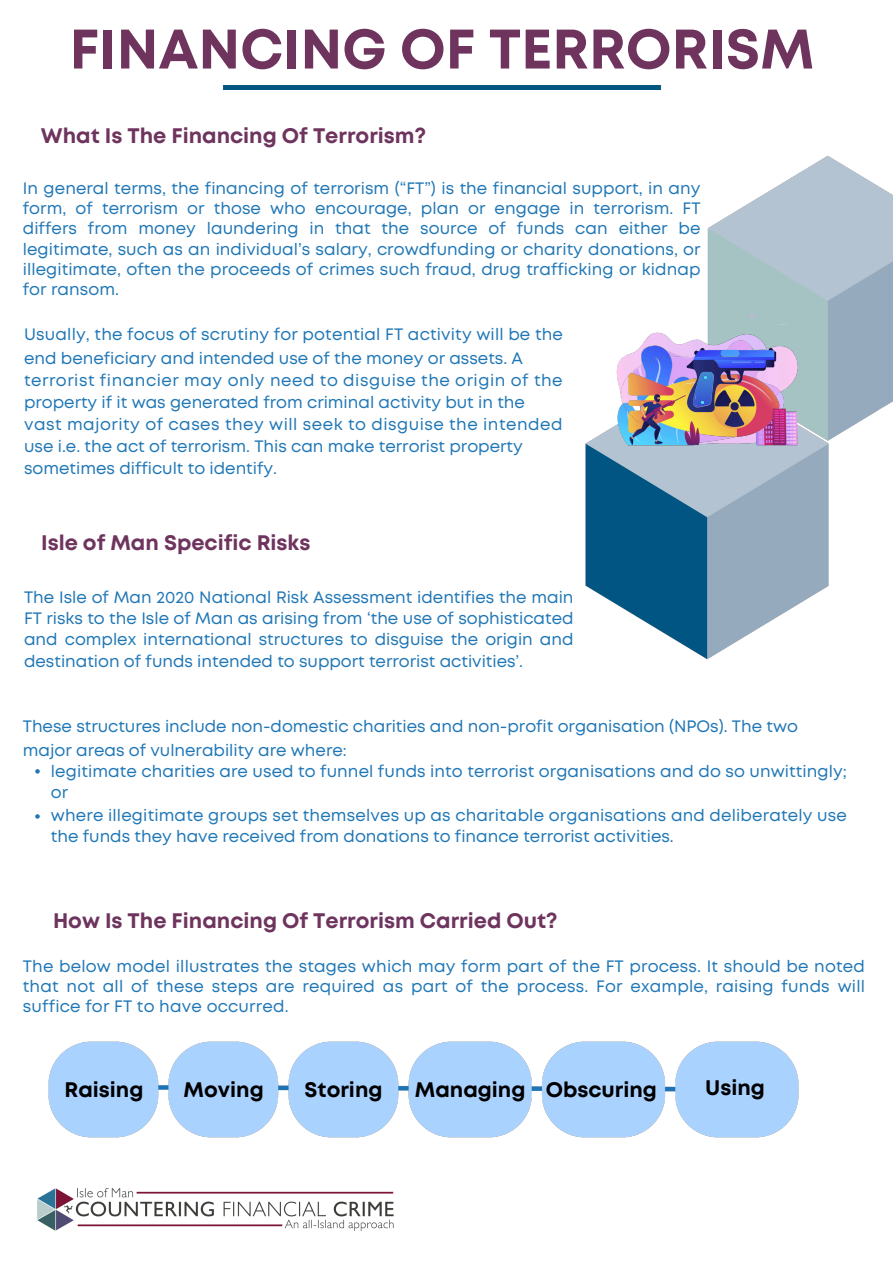
<style>
.page{position:relative;width:893px;height:1263px;background:#fff}
.page>*{position:absolute;margin:0;border:0;box-sizing:border-box;transform-origin:0 0}
.t1{font:700 55.57px "Mont";color:#6e345e}
.t2{font:700 21px "Mont";color:#6e345e}
.t3{font:700 21px "Mont";color:#000}
.t4{font:16.5px/20.2px "Mont";letter-spacing:.005em;color:#2077b6;text-align:justify}
.t5{font:16.5px "Mont";letter-spacing:.03em;color:#2077b6}
</style>
<div class="page">
<img style="left:223px;top:86px;width:438px;height:3px">
<img style="left:48px;top:1041px;width:751px;height:97px">
<img style="left:585px;top:155px;width:308px;height:505px">
<img style="left:597px;top:326px;width:211px;height:125px">
<svg style="left:751px;top:314px;width:3px;height:4px"></svg>
<img style="left:608px;top:338px;width:179px;height:114px">
<img style="left:721px;top:350px;width:18px;height:6px;border-radius:3px">
<img style="left:613px;top:349px;width:101px;height:103px">
<svg style="left:732px;top:362px;width:32px;height:1px"></svg>
<img style="left:765px;top:401px;width:39px;height:51px">
<svg style="left:35px;top:769px;width:5px;height:5px"></svg>
<svg style="left:35px;top:814px;width:5px;height:5px"></svg>
<img style="left:37px;top:1188px;width:357px;height:43px">
<h2 class="t1" style="left:70px;top:28px;width:746px">FINANCING OF TERRORISM</h2>
<h2 class="t2" style="left:41px;top:128px;width:387px">What Is The Financing Of Terrorism?</h2>
<p class="t4" style="left:23px;top:179px;width:679px">In general terms, the financing of terrorism (“FT”) is the financial support, in any form, of terrorism or those who encourage, plan or engage in terrorism. FT differs from money laundering in that the source of funds can either be legitimate, such as an individual’s salary, crowdfunding or charity donations, or illegitimate, often the proceeds of crimes such fraud, drug trafficking or kidnap for ransom.</p>
<p class="t4" style="left:24px;top:325px;width:540px">Usually, the focus of scrutiny for potential FT activity will be the</p>
<p class="t4" style="left:24px;top:349px;width:500px">end beneficiary and intended use of the money or assets. A</p>
<p class="t5" style="left:24px;top:374px;width:540px">terrorist financier may only need to disguise the origin of the</p>
<p class="t4" style="left:24px;top:393px;width:502px">property if it was generated from criminal activity but in the</p>
<p class="t5" style="left:24px;top:418px;width:540px">vast majority of cases they will seek to disguise the intended</p>
<p class="t4" style="left:24px;top:437px;width:500px">use i.e. the act of terrorism. This can make terrorist property</p>
<p class="t4" style="left:24px;top:459px;width:254px">sometimes difficult to identify.</p>
<p class="t2" style="left:41px;top:534px;width:271px">Isle of Man Specific Risks</p>
<h2 class="t4" style="left:24px;top:587px;width:551px;line-height:21.5px">The Isle of Man 2020 National Risk Assessment identifies the main FT risks to the Isle of Man as arising from ‘the use of sophisticated and complex international structures to disguise the origin and destination of funds intended to support terrorist activities’.</h2>
<p class="t4" style="left:23px;top:717px;width:776px">These structures include non-domestic charities and non-profit organisation (NPOs). The two</p>
<p class="t4" style="left:23px;top:741px;width:325px">major areas of vulnerability are where:</p>
<p class="t4" style="left:51px;top:762px;width:797px">legitimate charities are used to funnel funds into terrorist organisations and do so unwittingly;</p>
<p class="t4" style="left:51px;top:784px;width:19px">or</p>
<p class="t4" style="left:51px;top:806px;width:797px">where illegitimate groups set themselves up as charitable organisations and deliberately use</p>
<p class="t4" style="left:51px;top:828px;width:624px">the funds they have received from donations to finance terrorist activities.</p>
<h2 class="t2" style="left:53px;top:913px;width:506px">How Is The Financing Of Terrorism Carried Out?</h2>
<p class="t4" style="left:23px;top:957px;width:843px">The below model illustrates the stages which may form part of the FT process. It should be noted that not all of these steps are required as part of the process. For example, raising funds will suffice for FT to have occurred.</p>
<p class="t3" style="left:64px;top:1081px;width:81px">Raising</p>
<h2 class="t3" style="left:184px;top:1081px;width:82px">Moving</h2>
<p class="t3" style="left:305px;top:1081px;width:79px">Storing</p>
<h2 class="t3" style="left:415px;top:1081px;width:244px">Managing Obscuring</h2>
<h2 class="t3" style="left:705px;top:1079px;width:61px">Using</h2>
</div>
